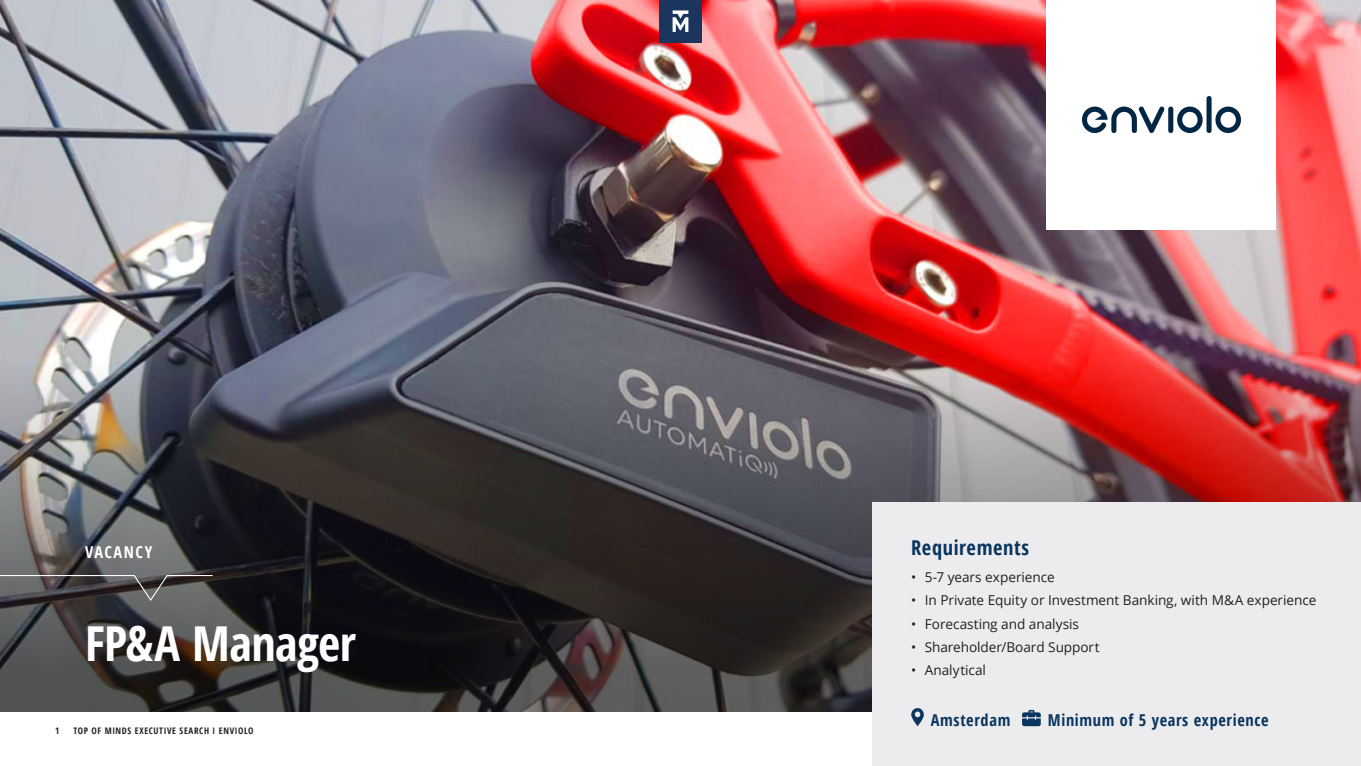
<style>
.page{position:relative;width:1361px;height:766px;background:#fff}
.page>*{position:absolute;margin:0;border:0;box-sizing:border-box;transform-origin:0 0}
.Page_header_kopie{font:700 condensed 48.15px "Open Sans";letter-spacing:-.01em;color:#fff}
.t1{font:700 condensed 20.4px "Open Sans";letter-spacing:.03em;color:#0a355e}
.t2{font:700 condensed 16.35px "Open Sans";letter-spacing:.04em;color:#0a355e}
.t3{font:700 condensed 16.27px "Open Sans";letter-spacing:.09em;color:#fff}
.t4{font:13.65px "Open Sans";letter-spacing:-.005em;color:#231f20}
.t5{font:700 condensed 9px "Open Sans";letter-spacing:.07em;color:#231f20}
</style>
<div class="page">
<img style="left:0;top:0;width:1361px;height:332px">
<img style="left:0;top:332px;width:1361px;height:379px">
<svg style="left:0;top:574px;width:214px;height:27px;background:#545353"></svg>
<div style="left:872px;top:502px;width:489px;height:263px;background:#ececee"></div>
<svg style="left:911px;top:708px;width:13px;height:18px"></svg>
<svg style="left:1022px;top:709px;width:19px;height:17px"></svg>
<div style="left:1046px;top:0;width:230px;height:229px;background:#fff"></div>
<img style="left:1082px;top:97px;width:158px;height:35px">
<div style="left:659px;top:0;width:43px;height:43px;background:#1c355e"></div>
<svg style="left:672px;top:10px;width:16px;height:22px"></svg>
<p class="t3" style="left:85px;top:540px;width:69px">VACANCY</p>
<p class="Page_header_kopie" style="left:85px;top:610px;width:272px">FP&amp;A Manager</p>
<p class="t5" style="left:55px;top:724px;width:6px">1</p>
<p class="t5" style="left:73px;top:724px;width:182px">TOP OF MINDS EXECUTIVE SEARCH I ENVIOLO</p>
<p class="t1" style="left:911px;top:533px;width:119px">Requirements</p>
<p class="t4" style="left:911px;top:567px;width:145px">• 5-7 years experience</p>
<p class="t4" style="left:911px;top:591px;width:407px">• In Private Equity or Investment Banking, with M&amp;A experience</p>
<p class="t4" style="left:911px;top:614px;width:169px">• Forecasting and analysis</p>
<p class="t4" style="left:911px;top:637px;width:190px">• Shareholder/Board Support</p>
<p class="t4" style="left:911px;top:660px;width:76px">• Analytical</p>
<p class="t2" style="left:931px;top:708px;width:81px">Amsterdam</p>
<p class="t2" style="left:1048px;top:708px;width:222px">Minimum of 5 years experience</p>
</div>
